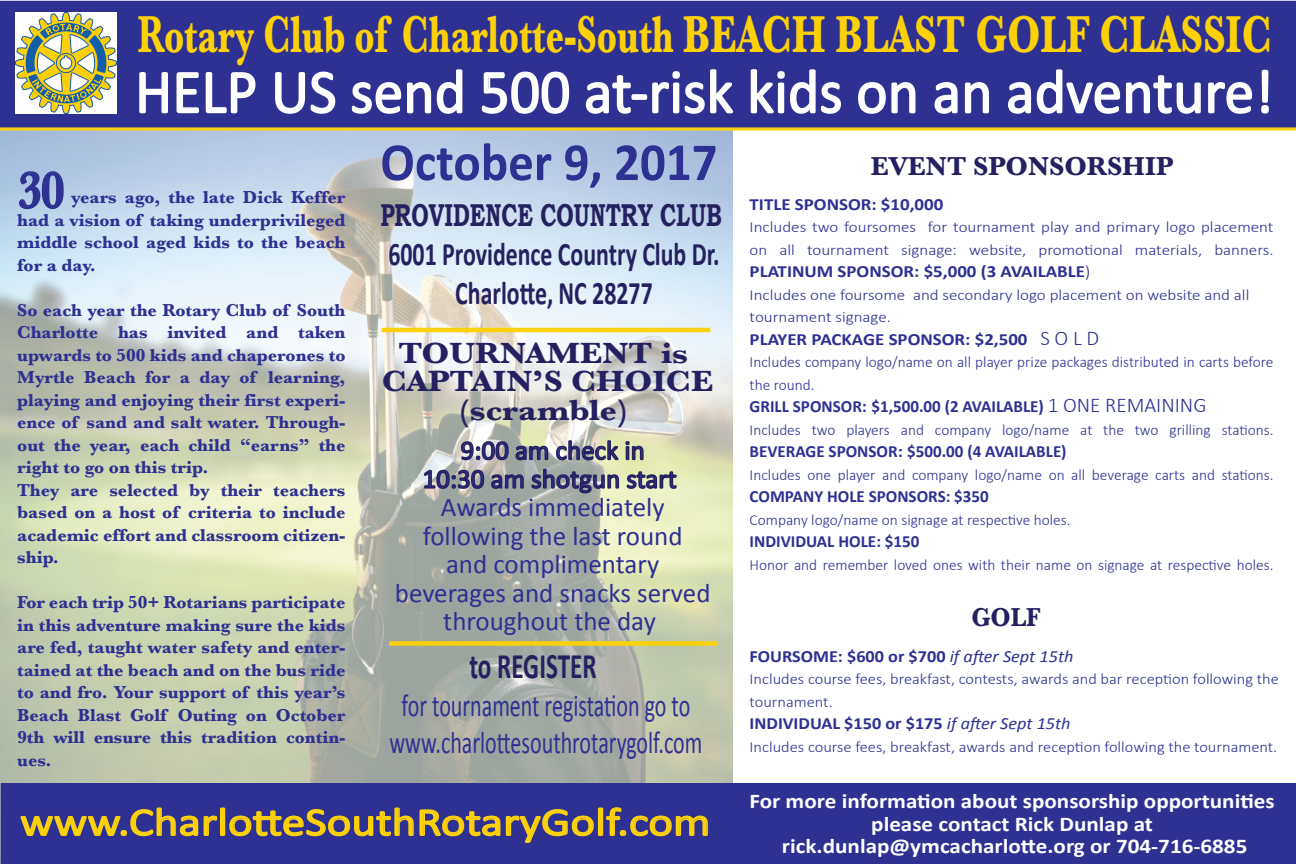
<style>
.page{position:relative;width:1296px;height:864px;background:#fff}
.page>*{position:absolute;margin:0;border:0;box-sizing:border-box;transform-origin:0 0}
.t1{font:62.55px "Calibri";color:#fff;scale:.95 1}
.t2{font:700 54px "Baskerville";color:#fdd109;scale:.67 1}
.t3{font:700 54px "Calibri";color:#2e3092;scale:.94 1}
.t4{font:600 54px "Baskerville";color:#2e3092;scale:.85 1}
.t5{font:39.6px "Calibri";color:#fdd109;scale:1.18 1}
.t6{font:700 36px "Calibri";color:#252161;scale:.7 1}
.t7{font:700 33px/39.6px "Calibri";color:#252161;text-align:center;scale:.72 1}
.t8{font:700 31.65px "Bookman Old Style";color:#252161;scale:.68 1}
.t9{font:31.5px/37.8px "Calibri";color:#2e3092;text-align:center;scale:.7 1}
.t10{font:700 30.3px/28.7px "Baskerville";color:#252161;text-align:center;scale:1.1 1}
.t11{font:27px/28.5px "Calibri";color:#2e3092;text-align:center}
.t12{font:700 27px "Baskerville";color:#252161}
.t13{font:700 27px "Baskerville";color:#252161;scale:.9 1}
.t14{font:700 21px/22.5px "Calibri";color:#fff;text-align:center;scale:1.1 1}
.t15{font:700 18px/22.5px "Baskerville";color:#2e3092;text-align:justify}
.t16{font:700 17.1px "Calibri";color:#2e3092}
.t17{font:700 17.1px "Calibri";color:#2e3092;scale:1.11 1}
.t18{font:700 17.1px "Calibri";color:#2e3092;scale:1.07 1}
.t19{font:300 15.45px/22.5px "Calibri";color:#2e3092}
.t20{font:300 15.45px/22.5px "Calibri";color:#2e3092;scale:1.11 1}
.t21{font:300 15.45px/22.5px "Calibri";color:#2e3092;scale:1.07 1}
.s1{font-weight:300}
.s2{font-weight:300;font-size:21px}
.s3{font-weight:400;font-style:italic}
</style>
<div class="page">
<img style="left:0;top:131px;width:732px;height:733px">
<svg style="left:18px;top:170px;width:47px;height:40px;background:#8fa1cf"></svg>
<svg style="left:0;top:127px;width:1296px;height:4px;background:#dfbf32"></svg>
<div style="left:0;top:2px;width:1296px;height:125px;background:#2e3092"></div>
<div style="left:0;top:1px;width:1296px;height:126px;border:2px solid #2e3092"></div>
<div style="left:1px;top:783px;width:1295px;height:81px;background:#2e3092"></div>
<img style="left:16px;top:13px;width:100px;height:100px">
<svg style="left:460px;top:440px;width:89px;height:21px;background:#8f8f9e"></svg>
<svg style="left:555px;top:439px;width:90px;height:22px;background:#9f9f9e"></svg>
<svg style="left:423px;top:469px;width:102px;height:21px;background:#828294"></svg>
<svg style="left:531px;top:468px;width:89px;height:26px;background:#888b95"></svg>
<svg style="left:626px;top:470px;width:52px;height:20px"></svg>
<svg style="left:139px;top:72px;width:29px;height:42px"></svg>
<svg style="left:176px;top:72px;width:80px;height:42px"></svg>
<svg style="left:275px;top:71px;width:61px;height:43px"></svg>
<svg style="left:351px;top:69px;width:112px;height:45px"></svg>
<svg style="left:481px;top:71px;width:89px;height:43px"></svg>
<svg style="left:585px;top:69px;width:149px;height:45px"></svg>
<svg style="left:750px;top:69px;width:91px;height:45px"></svg>
<svg style="left:858px;top:82px;width:58px;height:32px"></svg>
<svg style="left:934px;top:82px;width:55px;height:32px"></svg>
<svg style="left:1008px;top:69px;width:245px;height:45px"></svg>
<svg style="left:1260px;top:0;width:10px;height:114px"></svg>
<svg style="left:20px;top:806px;width:689px;height:38px;background:#544d78"></svg>
<hr style="left:382px;top:328px;width:328px;height:4px;background:#fdd109">
<div style="left:389px;top:641px;width:329px;height:5px;background:#fdd109"></div>
<h2 class="t2" style="left:138px;top:-4px;width:1694px">Rotary Club of Charlotte-South BEACH BLAST GOLF CLASSIC</h2>
<h1 class="t1" style="left:135px;top:52px;width:1200px">HELP US send 500 at-risk kids on an adventure!</h1>
<h2 class="t4" style="left:18px;top:152px;width:56px">30</h2>
<p class="t15" style="left:17px;top:186px;width:330px;text-indent:54px">years ago, the late Dick Keffer had a vision of taking underprivileged middle school aged kids to the beach for a day.</p>
<p class="t15" style="left:17px;top:299px;width:330px;text-align:left">So each year the Rotary Club of South<br>Charlotte has invited and taken upwards to 500 kids and chaperones to<br>Myrtle Beach for a day of learning, playing and enjoying their first experi&shy;ence of sand and salt water. Through&shy;out the year, each child “earns” the right to go on this trip.<br>They are selected by their teachers based on a host of criteria to include academic effort and classroom citizen&shy;ship.</p>
<p class="t15" style="left:17px;top:591px;width:330px">For each trip 50+ Rotarians participate in this adventure making sure the kids are fed, taught water safety and enter&shy;tained at the beach and on the bus ride to and fro. Your support of this year’s Beach Blast Golf Outing on October 9th will ensure this tradition contin&shy;ues.</p>
<h2 class="t3" style="left:380px;top:128px;width:360px">October 9, 2017</h2>
<h3 class="t8" style="left:380px;top:196px;width:504px">PROVIDENCE COUNTRY CLUB</h3>
<h3 class="t7" style="left:388px;top:234px;width:461px">6001 Providence Country Club Dr.<br>Charlotte, NC 28277</h3>
<h3 class="t10" style="left:382px;top:339px;width:303px">TOURNAMENT is<br>CAPTAIN’S CHOICE (scramble)</h3>
<h3 class="t11" style="left:395px;top:436px;width:317px">9:00 am check in<br>10:30 am shotgun start<br>Awards immediately following the last round<br>and complimentary beverages and snacks served throughout the day</h3>
<h3 class="t12" style="left:871px;top:147px;width:304px">EVENT SPONSORSHIP</h3>
<p class="t17" style="left:750px;top:193px;width:176px">TITLE SPONSOR: $10,000</p>
<p class="t20" style="left:750px;top:215px;width:474px">Includes two foursomes for tournament play and primary logo placement on all tournament signage: website, promotional materials, banners.</p>
<p class="t17" style="left:750px;top:261px;width:309px">PLATINUM SPONSOR: $5,000 (3 AVAILABLE<span class="s1">)</span></p>
<p class="t20" style="left:750px;top:283px;width:452px">Includes one foursome and secondary logo placement on website and all tournament signage.</p>
<p class="t17" style="left:750px;top:328px;width:317px">PLAYER PACKAGE SPONSOR: $2,500 <span class="s2">S O L D</span></p>
<p class="t19" style="left:750px;top:350px;width:525px">Includes company logo/name on all player prize packages distributed in carts before the round.</p>
<p class="t16" style="left:750px;top:396px;width:458px">GRILL SPONSOR: $1,500.00 (2 AVAILABLE) <span class="s2">1 ONE REMAINING</span></p>
<p class="t19" style="left:750px;top:418px;width:525px">Includes two players and company logo/name at the two grilling stations.</p>
<p class="t16" style="left:750px;top:441px;width:319px">BEVERAGE SPONSOR: $500.00 (4 AVAILABLE)</p>
<p class="t19" style="left:750px;top:463px;width:525px">Includes one player and company logo/name on all beverage carts and stations.</p>
<p class="t16" style="left:750px;top:486px;width:241px">COMPANY HOLE SPONSORS: $350</p>
<p class="t19" style="left:750px;top:508px;width:322px">Company logo/name on signage at respective holes.</p>
<p class="t16" style="left:750px;top:531px;width:171px">INDIVIDUAL HOLE: $150</p>
<p class="t19" style="left:750px;top:553px;width:525px">Honor and remember loved ones with their name on signage at respective holes.</p>
<h3 class="t13" style="left:971px;top:598px;width:78px">GOLF</h3>
<h3 class="t6" style="left:470px;top:643px;width:183px">to REGISTER</h3>
<p class="t18" style="left:750px;top:645px;width:304px">FOURSOME: $600 or $700 <span class="s3">if after Sept 15th</span></p>
<p class="t21" style="left:750px;top:667px;width:496px">Includes course fees, breakfast, contests, awards and bar reception following the tournament.</p>
<p class="t18" style="left:750px;top:713px;width:302px">INDIVIDUAL $150 or $175 <span class="s3">if after Sept 15th</span></p>
<p class="t21" style="left:750px;top:735px;width:495px">Includes course fees, breakfast, awards and reception following the tournament.</p>
<h3 class="t9" style="left:389px;top:686px;width:449px">for tournament registation go to www.charlottesouthrotarygolf.com</h3>
<h3 class="t5" style="left:20px;top:797px;width:586px">www.CharlotteSouthRotaryGolf.com</h3>
<p class="t14" style="left:749px;top:790px;width:479px">For more information about sponsorship opportunities please contact Rick Dunlap at rick.dunlap@ymcacharlotte.org or 704-716-6885</p>
</div>
